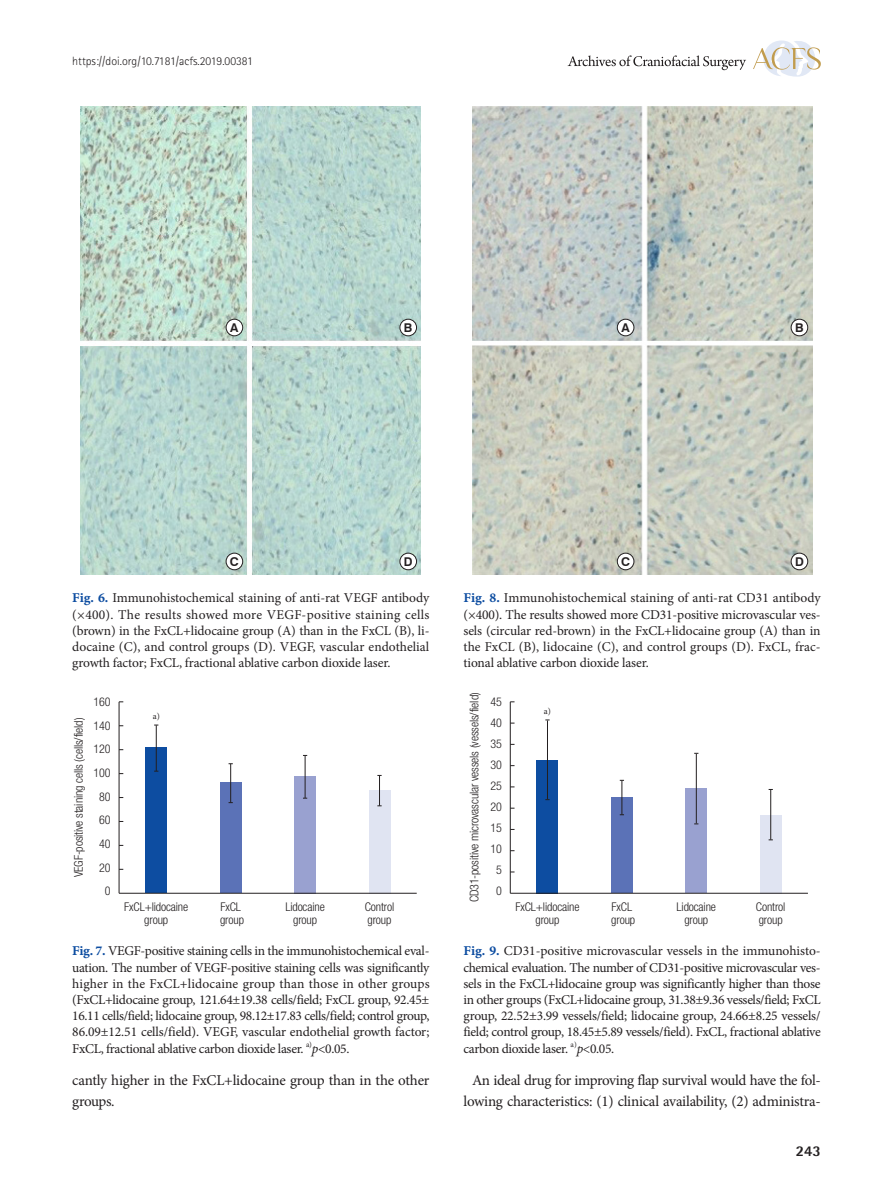
<style>
.page{position:relative;width:893px;height:1191px;background:#fff}
.page>*{position:absolute;margin:0;border:0;box-sizing:border-box;transform-origin:0 0}
.본문{font:15px/21px "Minion Pro";letter-spacing:-.02em;color:#231f20;text-align:center}
.본문_0{font:15px/21px "Minion Pro";letter-spacing:-.015em;color:#231f20}
.t1{font:800 15px "Rotis Semi Sans Std";color:#231f20}
.표그림제목{font:13.5px/16.2px "Minion Pro";letter-spacing:-.02em;color:#231f20;text-align:justify}
.t2{font:700 12.15px "Swiss 721 BT";color:#231f20}
.그림지문{font:300 condensed 12px/13.5px "Helvetica Neue LT Std";letter-spacing:-.01em;color:#231f20;text-align:center}
.t3{font:300 12px "Rotis Sans Serif Std";color:#231f20}
.표그림제목-2{font:9px "Minion Pro";color:#231f20}
.s1{font-family:"Minion Pro Bold Capt";color:#0d4da1}
.s2{font-style:italic}
</style>
<div class="page">
<svg style="left:753px;top:40px;width:68px;height:37px"></svg>
<svg style="left:568px;top:55px;width:178px;height:15px"></svg>
<img style="left:81px;top:106px;width:340px;height:468px">
<img style="left:472px;top:106px;width:340px;height:468px">
<hr style="left:119px;top:702px;width:1px;height:191px;background:#231f20">
<div style="left:146px;top:747px;width:21px;height:146px;background:#0d4da1"></div>
<div style="left:220px;top:782px;width:21px;height:111px;background:#5b72b7"></div>
<div style="left:294px;top:776px;width:22px;height:117px;background:#99a1d0"></div>
<div style="left:369px;top:790px;width:21px;height:103px;background:#e0e4f2"></div>
<hr style="left:119px;top:893px;width:298px;height:1px;background:#231f20">
<hr style="left:156px;top:725px;width:1px;height:46px;background:#231f20">
<hr style="left:230px;top:764px;width:1px;height:38px;background:#231f20">
<hr style="left:305px;top:755px;width:1px;height:43px;background:#231f20">
<hr style="left:379px;top:775px;width:1px;height:30px;background:#231f20">
<hr style="left:510px;top:702px;width:1px;height:191px;background:#231f20">
<div style="left:537px;top:760px;width:21px;height:133px;background:#0d4da1"></div>
<div style="left:611px;top:797px;width:21px;height:96px;background:#5b72b7"></div>
<div style="left:686px;top:788px;width:21px;height:105px;background:#99a1d0"></div>
<div style="left:760px;top:814px;width:21px;height:79px;background:#e0e4f2"></div>
<hr style="left:510px;top:893px;width:298px;height:1px;background:#231f20">
<hr style="left:547px;top:720px;width:1px;height:79px;background:#231f20">
<hr style="left:622px;top:780px;width:1px;height:34px;background:#231f20">
<hr style="left:696px;top:754px;width:1px;height:69px;background:#231f20">
<hr style="left:770px;top:789px;width:1px;height:50px;background:#231f20">
<div style="left:400px;top:553px;width:17px;height:17px;background:#fff;border-radius:50%"></div>
<div style="left:400px;top:553px;width:17px;height:17px;border:1px solid #231f20;border-radius:50%"></div>
<div style="left:791px;top:553px;width:17px;height:17px;background:#fff;border-radius:50%"></div>
<div style="left:791px;top:553px;width:17px;height:17px;border:1px solid #231f20;border-radius:50%"></div>
<div style="left:226px;top:553px;width:17px;height:17px;background:#fff;border-radius:50%"></div>
<div style="left:226px;top:553px;width:17px;height:17px;border:1px solid #231f20;border-radius:50%"></div>
<div style="left:617px;top:553px;width:17px;height:17px;background:#fff;border-radius:50%"></div>
<div style="left:617px;top:553px;width:17px;height:17px;border:1px solid #231f20;border-radius:50%"></div>
<div style="left:400px;top:319px;width:17px;height:17px;background:#fff;border-radius:50%"></div>
<div style="left:400px;top:319px;width:17px;height:17px;border:1px solid #231f20;border-radius:50%"></div>
<div style="left:791px;top:319px;width:17px;height:17px;background:#fff;border-radius:50%"></div>
<div style="left:791px;top:319px;width:17px;height:17px;border:1px solid #231f20;border-radius:50%"></div>
<div style="left:226px;top:319px;width:17px;height:17px;background:#fff;border-radius:50%"></div>
<div style="left:226px;top:319px;width:17px;height:17px;border:1px solid #231f20;border-radius:50%"></div>
<div style="left:617px;top:319px;width:17px;height:17px;background:#fff;border-radius:50%"></div>
<div style="left:617px;top:319px;width:17px;height:17px;border:1px solid #231f20;border-radius:50%"></div>
<p class="t3" style="left:72px;top:54px;width:182px">https://doi.org/10.7181/acfs.2019.00381</p>
<p class="t2" style="left:230px;top:320px;width:10px">A</p>
<p class="t2" style="left:404px;top:320px;width:10px">B</p>
<p class="t2" style="left:621px;top:320px;width:10px">A</p>
<p class="t2" style="left:795px;top:320px;width:10px">B</p>
<p class="t2" style="left:230px;top:554px;width:10px">C</p>
<p class="t2" style="left:404px;top:554px;width:10px">D</p>
<p class="t2" style="left:621px;top:554px;width:10px">C</p>
<p class="t2" style="left:795px;top:554px;width:10px">D</p>
<p class="표그림제목" style="left:72px;top:590px;width:359px"><span class="s1">Fig. 6.</span> Immunohistochemical staining of anti-rat VEGF antibody (×400). The results showed more VEGF-positive staining cells (brown) in the FxCL+lidocaine group (A) than in the FxCL (B), li&shy;docaine (C), and control groups (D). VEGF, vascular endothelial growth factor; FxCL, fractional ablative carbon dioxide laser.</p>
<p class="표그림제목" style="left:463px;top:590px;width:359px"><span class="s1">Fig. 8.</span> Immunohistochemical staining of anti-rat CD31 antibody (×400). The results showed more CD31-positive microvascular ves&shy;sels (circular red-brown) in the FxCL+lidocaine group (A) than in the FxCL (B), lidocaine (C), and control groups (D). FxCL, frac&shy;tional ablative carbon dioxide laser.</p>
<p class="그림지문" style="left:94px;top:695px;width:19px">160</p>
<p class="그림지문" style="left:94px;top:718px;width:19px">140</p>
<p class="그림지문" style="left:94px;top:742px;width:19px">120</p>
<p class="그림지문" style="left:94px;top:766px;width:19px">100</p>
<p class="그림지문" style="left:99px;top:789px;width:13px">80</p>
<p class="그림지문" style="left:99px;top:813px;width:13px">60</p>
<p class="그림지문" style="left:99px;top:837px;width:13px">40</p>
<p class="그림지문" style="left:99px;top:860px;width:13px">20</p>
<p class="그림지문" style="left:105px;top:884px;width:7px">0</p>
<p class="그림지문" style="left:467px;top:902px;width:211px;rotate:-90deg">CD31-positive microvascular vessels (vessels/field)</p>
<p class="그림지문" style="left:490px;top:695px;width:13px">45</p>
<p class="그림지문" style="left:490px;top:716px;width:13px">40</p>
<p class="그림지문" style="left:490px;top:737px;width:13px">35</p>
<p class="그림지문" style="left:490px;top:758px;width:13px">30</p>
<p class="그림지문" style="left:490px;top:779px;width:13px">25</p>
<p class="그림지문" style="left:490px;top:800px;width:13px">20</p>
<p class="그림지문" style="left:490px;top:821px;width:13px">15</p>
<p class="그림지문" style="left:490px;top:842px;width:13px">10</p>
<p class="그림지문" style="left:496px;top:863px;width:7px">5</p>
<p class="그림지문" style="left:496px;top:884px;width:7px">0</p>
<p class="표그림제목-2" style="left:544px;top:705px;width:9px">a)</p>
<p class="표그림제목-2" style="left:153px;top:710px;width:9px">a)</p>
<p class="그림지문" style="left:72px;top:877px;width:161px;rotate:-90deg">VEGF-positive staining cells (cells/field)</p>
<p class="그림지문" style="left:124px;top:899px;width:66px">FxCL+lidocaine group</p>
<p class="그림지문" style="left:220px;top:899px;width:22px">FxCL</p>
<p class="그림지문" style="left:220px;top:913px;width:25px">group</p>
<p class="그림지문" style="left:365px;top:899px;width:31px">Control</p>
<p class="그림지문" style="left:368px;top:913px;width:25px">group</p>
<p class="그림지문" style="left:515px;top:899px;width:66px">FxCL+lidocaine group</p>
<p class="그림지문" style="left:612px;top:899px;width:22px">FxCL</p>
<p class="그림지문" style="left:611px;top:913px;width:25px">group</p>
<p class="그림지문" style="left:756px;top:899px;width:31px">Control</p>
<p class="그림지문" style="left:759px;top:913px;width:25px">group</p>
<p class="그림지문" style="left:285px;top:899px;width:41px">Lidocaine</p>
<p class="그림지문" style="left:293px;top:913px;width:25px">group</p>
<p class="그림지문" style="left:677px;top:899px;width:41px">Lidocaine</p>
<p class="그림지문" style="left:684px;top:913px;width:25px">group</p>
<p class="표그림제목" style="left:72px;top:943px;width:359px"><span class="s1">Fig. 7.</span> VEGF-positive staining cells in the immunohistochemical eval&shy;uation. The number of VEGF-positive staining cells was significantly higher in the FxCL+lidocaine group than those in other groups (FxCL+lidocaine group, 121.64±19.38 cells/field; FxCL group, 92.45± 16.11 cells/field; lidocaine group, 98.12±17.83 cells/field; control group, 86.09±12.51 cells/field). VEGF, vascular endothelial growth factor; FxCL, fractional ablative carbon dioxide laser. <sup>a)</sup><span class="s2">p</span>&lt;0.05.</p>
<p class="표그림제목" style="left:463px;top:943px;width:359px"><span class="s1">Fig. 9.</span> CD31-positive microvascular vessels in the immunohisto&shy;chemical evaluation. The number of CD31-positive microvascular ves&shy;sels in the FxCL+lidocaine group was significantly higher than those in other groups (FxCL+lidocaine group, 31.38±9.36 vessels/field; FxCL group, 22.52±3.99 vessels/field; lidocaine group, 24.66±8.25 vessels/ field; control group, 18.45±5.89 vessels/field). FxCL, fractional ablative carbon dioxide laser. <sup>a)</sup><span class="s2">p</span>&lt;0.05.</p>
<p class="본문_0" style="left:72px;top:1069px;width:359px">cantly higher in the FxCL+lidocaine group than in the other groups.</p>
<p class="본문" style="left:463px;top:1069px;width:359px">An ideal drug for improving flap survival would have the fol&shy;lowing characteristics: (1) clinical availability, (2) administra-</p>
<p class="t1" style="left:796px;top:1141px;width:27px">243</p>
</div>
